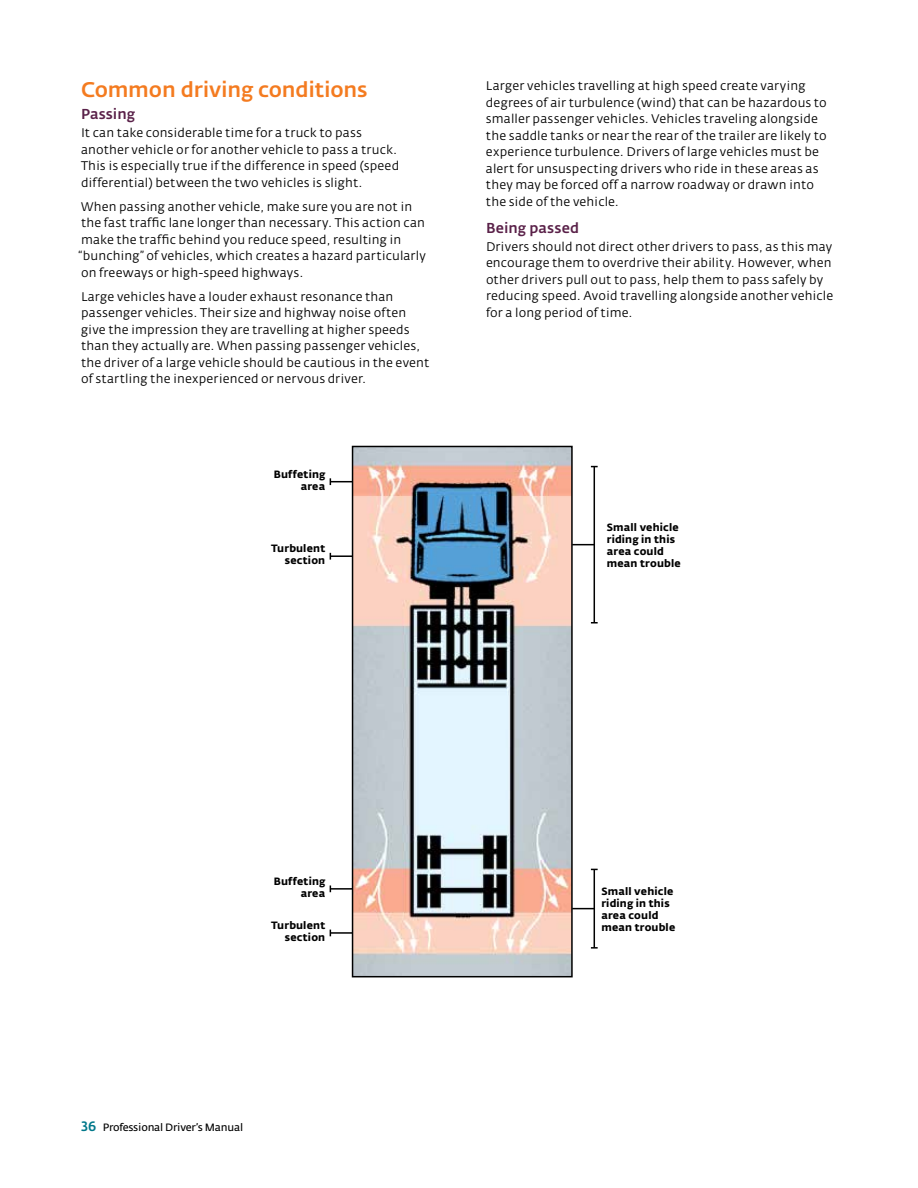
<style>
.page{position:relative;width:918px;height:1188px;background:#fff}
.page>*{position:absolute;margin:0;border:0;box-sizing:border-box;transform-origin:0 0}
.t1{font:21px "Fedra Sans Alt Medium TF";letter-spacing:-.01em;color:#f47b20}
.t2{font:14.25px "Fedra Sans Alt Medium TF";letter-spacing:.005em;color:#5a2149}
.t3{font:12.3px/16.5px "Fedra Sans Alt Book TF";letter-spacing:.01em;color:#000}
.t4{font:10.5px/12px "Fedra Sans Alt Bold TF";letter-spacing:.02em;color:#000;text-align:right}
.t5{font:10.5px "Fedra Sans Alt";letter-spacing:-.02em;color:#000}
.s1{font-family:"Fedra Sans Alt Medium SC";font-size:13.5px;color:#00788a}
</style>
<div class="page">
<img style="left:355px;top:449px;width:215px;height:525px">
<div style="left:352px;top:446px;width:221px;height:531px;border:2px solid #000"></div>
<hr style="left:594px;top:467px;width:1px;height:156px;background:#000">
<svg style="left:591px;top:622px;width:7px;height:2px"></svg>
<hr style="left:594px;top:869px;width:1px;height:79px;background:#000">
<svg style="left:591px;top:947px;width:7px;height:2px"></svg>
<svg style="left:572px;top:544px;width:22px;height:1px"></svg>
<svg style="left:572px;top:908px;width:22px;height:1px"></svg>
<hr style="left:330px;top:888px;width:22px;height:2px;background:#000">
<hr style="left:330px;top:555px;width:22px;height:2px;background:#000">
<svg style="left:330px;top:478px;width:22px;height:7px"></svg>
<hr style="left:330px;top:932px;width:22px;height:2px;background:#000">
<h1 class="t1" style="left:81px;top:77px;width:288px">Common driving conditions</h1>
<p class="t2" style="left:81px;top:106px;width:56px">Passing</p>
<p class="t3" style="left:81px;top:125px;width:320px">It can take considerable time for a truck to pass another vehicle or for another vehicle to pass a truck.<br>This is especially true if the difference in speed (speed differential) between the two vehicles is slight.</p>
<p class="t3" style="left:79px;top:199px;width:349px">When passing another vehicle, make sure you are not in the fast traffic lane longer than necessary. This action can make the traffic behind you reduce speed, resulting in “bunching” of vehicles, which creates a hazard particularly on freeways or high-speed highways.</p>
<p class="t3" style="left:81px;top:289px;width:350px">Large vehicles have a louder exhaust resonance than passenger vehicles. Their size and highway noise often give the impression they are travelling at higher speeds than they actually are. When passing passenger vehicles, the driver of a large vehicle should be cautious in the event of startling the inexperienced or nervous driver.</p>
<p class="t4" style="left:274px;top:469px;width:53px">Buffeting area</p>
<p class="t4" style="left:271px;top:542px;width:56px">Turbulent section</p>
<p class="t3" style="left:486px;top:78px;width:342px">Larger vehicles travelling at high speed create varying degrees of air turbulence (wind) that can be hazardous to smaller passenger vehicles. Vehicles traveling alongside the saddle tanks or near the rear of the trailer are likely to experience turbulence. Drivers of large vehicles must be alert for unsuspecting drivers who ride in these areas as they may be forced off a narrow roadway or drawn into the side of the vehicle.</p>
<p class="t2" style="left:486px;top:220px;width:95px">Being passed</p>
<p class="t3" style="left:486px;top:239px;width:349px">Drivers should not direct other drivers to pass, as this may encourage them to overdrive their ability. However, when other drivers pull out to pass, help them to pass safely by reducing speed. Avoid travelling alongside another vehicle for a long period of time.</p>
<p class="t4" style="left:607px;top:521px;width:75px;text-align:left">Small vehicle riding in this area could mean trouble</p>
<p class="t4" style="left:274px;top:876px;width:53px">Buffeting area</p>
<p class="t4" style="left:601px;top:885px;width:73px;text-align:left">Small vehicle riding in this area could</p>
<p class="t4" style="left:271px;top:920px;width:56px">Turbulent</p>
<p class="t4" style="left:601px;top:921px;width:75px">mean trouble</p>
<p class="t4" style="left:285px;top:932px;width:42px">section</p>
<p class="t5" style="left:81px;top:1121px;width:164px"><span class="s1">36</span> Professional Driver’s Manual</p>
</div>
